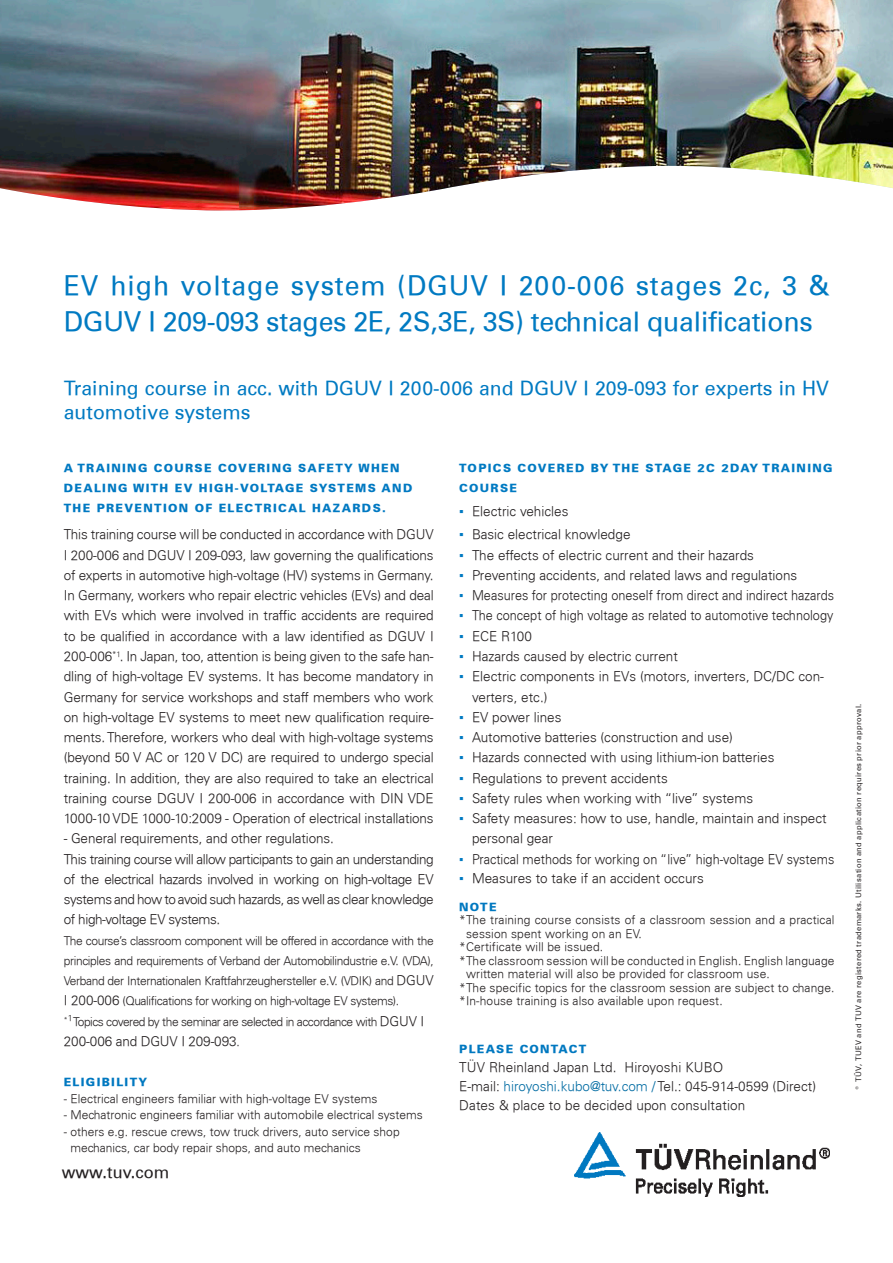
<style>
.page{position:relative;width:893px;height:1263px;background:#fff}
.page>*{position:absolute;margin:0;border:0;box-sizing:border-box;transform-origin:0 0}
.Header_line{font:27px/36px "Univers";letter-spacing:-.01em;color:#007ac2}
.Header_line-2{font:19.5px/24px "Univers";color:#007ac2}
.t1{font:16.5px "Univers";color:#231f20}
._04_Copyheadline{font:300 13.5px/20.2px "Univers";color:#231f20}
._04_Copyheadline-2{font:300 13.5px "Univers";color:#231f20;scale:.94 1}
._03_Copy{font:300 13.5px "Univers";letter-spacing:-.01em;color:#231f20}
._03_Copy-2{font:300 12px/20.2px "Univers";color:#231f20}
._03_Copy-3{font:300 12px "Univers";letter-spacing:-.04em;color:#231f20}
._04_Copyheadline-3{font:900 11.25px/20.2px "Univers";letter-spacing:.12em;color:#0079c2}
.t2{font:900 11.25px/20.2px "Univers";letter-spacing:.12em;color:#007ac2}
._03_Copy-4{font:900 11.25px "Univers";letter-spacing:.12em;color:#0078c0}
._04_Copyheadline-4{font:900 11.25px "Univers";color:#0078c0}
._10_Trademark_Protec{font:7.5px "Univers";letter-spacing:.05em;color:#231f20}
.s1{font-size:13.5px}
.s2{font-size:12px}
.s3{font-family:"Arial";font-weight:400;color:#007ac2}
.s4{color:#026ca3}
</style>
<div class="page">
<img style="left:574px;top:1133px;width:255px;height:63px">
<img style="left:0;top:0;width:893px;height:210px">
<p class="Header_line" style="left:64px;top:267px;width:767px">EV high voltage system (DGUV I 200-006 stages 2c, 3 &amp;<br>DGUV I 209-093 stages 2E, 2S,3E, 3S) technical qualifications</p>
<p class="Header_line-2" style="left:64px;top:376px;width:767px">Training course in acc. with DGUV I 200-006 and DGUV I 209-093 for experts in HV automotive systems</p>
<p class="_04_Copyheadline-3" style="left:64px;top:458px;width:350px">A TRAINING COURSE COVERING SAFETY WHEN<br>DEALING WITH EV HIGH-VOLTAGE SYSTEMS AND<br>THE PREVENTION OF ELECTRICAL HAZARDS.</p>
<p class="_04_Copyheadline" style="left:64px;top:525px;width:371px;text-align:justify">This training course will be conducted in accordance with DGUV I 200-006 and DGUV I 209-093, law governing the qualifications of experts in automotive high-voltage (HV) systems in Germany.<br>In Germany, workers who repair electric vehicles (EVs) and deal with EVs which were involved in traffic accidents are required to be qualified in accordance with a law identified as DGUV I 200-006<sup>*1</sup>. In Japan, too, attention is being given to the safe han&shy;dling of high-voltage EV systems. It has become mandatory in Germany for service workshops and staff members who work on high-voltage EV systems to meet new qualification require&shy;ments. Therefore, workers who deal with high-voltage systems (beyond 50 V AC or 120 V DC) are required to undergo special training. In addition, they are also required to take an electrical training course DGUV I 200-006 in accordance with DIN VDE 1000-10 VDE 1000-10:2009 - Operation of electrical installations</p>
<p class="_04_Copyheadline" style="left:64px;top:828px;width:272px">- General requirements, and other regulations.</p>
<p class="_04_Copyheadline" style="left:64px;top:849px;width:371px;text-align:justify">This training course will allow participants to gain an understanding of the electrical hazards involved in working on high-voltage EV systems and how to avoid such hazards, as well as clear knowledge of high-voltage EV systems.</p>
<p class="_03_Copy-2" style="left:64px;top:930px;width:371px;text-align:justify">The course’s classroom component will be offered in accordance with the principles and requirements of Verband der Automobilindustrie e.V. (VDA), Verband der Internationalen Kraftfahrzeughersteller e.V. (VDIK) and <span class="s1">DGUV I 200-006</span> (Qualifications for working on high-voltage EV systems).</p>
<p class="_03_Copy-3" style="left:64px;top:1014px;width:362px"><sup>*</sup><sup>1</sup>Topics covered by the seminar are selected in accordance with <span class="s1">DGUV I</span></p>
<p class="_03_Copy" style="left:64px;top:1033px;width:177px">200-006 and DGUV I 209-093<span class="s2">.</span></p>
<p class="_03_Copy-4" style="left:64px;top:1075px;width:85px">ELIGIBILITY</p>
<p class="_03_Copy-2" style="left:64px;top:1088px;width:315px">- Electrical engineers familiar with high-voltage EV systems</p>
<p class="_03_Copy-2" style="left:64px;top:1105px;width:360px">- Mechatronic engineers familiar with automobile electrical systems</p>
<p class="_03_Copy-2" style="left:70px;top:1123px;width:331px;line-height:16.5px;text-indent:-7px">- others e.g. rescue crews, tow truck drivers, auto service shop mechanics, car body repair shops, and auto mechanics</p>
<p class="t1" style="left:62px;top:1162px;width:109px">www.tuv.com</p>
<p class="t2" style="left:459px;top:458px;width:375px">TOPICS COVERED BY THE STAGE 2C 2DAY TRAINING<br>COURSE</p>
<p class="_04_Copyheadline" style="left:459px;top:501px;width:111px"><span class="s3">▪</span> Electric vehicles</p>
<p class="_04_Copyheadline" style="left:459px;top:525px;width:173px"><span class="s3">▪</span> Basic electrical knowledge</p>
<p class="_04_Copyheadline" style="left:459px;top:545px;width:296px"><span class="s3">▪</span> The effects of electric current and their hazards</p>
<p class="_04_Copyheadline" style="left:459px;top:565px;width:340px"><span class="s3">▪</span> Preventing accidents, and related laws and regulations</p>
<p class="_04_Copyheadline-2" style="left:459px;top:587px;width:400px"><span class="s3">▪</span> Measures for protecting oneself from direct and indirect hazards</p>
<p class="_04_Copyheadline-2" style="left:459px;top:607px;width:399px"><span class="s3">▪</span> The concept of high voltage as related to automotive technology</p>
<p class="_04_Copyheadline" style="left:459px;top:626px;width:74px"><span class="s3">▪</span> ECE R100</p>
<p class="_04_Copyheadline" style="left:459px;top:646px;width:220px"><span class="s3">▪</span> Hazards caused by electric current</p>
<p class="_04_Copyheadline" style="left:472px;top:666px;width:354px;text-indent:-13px"><span class="s3">▪</span> Electric components in EVs (motors, inverters, DC/DC con&shy;verters, etc.)</p>
<p class="_04_Copyheadline" style="left:459px;top:707px;width:104px"><span class="s3">▪</span> EV power lines</p>
<p class="_04_Copyheadline" style="left:459px;top:727px;width:275px"><span class="s3">▪</span> Automotive batteries (construction and use)</p>
<p class="_04_Copyheadline" style="left:459px;top:747px;width:317px"><span class="s3">▪</span> Hazards connected with using lithium-ion batteries</p>
<p class="_04_Copyheadline" style="left:459px;top:768px;width:210px"><span class="s3">▪</span> Regulations to prevent accidents</p>
<p class="_04_Copyheadline" style="left:459px;top:788px;width:295px"><span class="s3">▪</span> Safety rules when working with “live” systems</p>
<p class="_04_Copyheadline" style="left:472px;top:808px;width:356px;text-indent:-13px"><span class="s3">▪</span> Safety measures: how to use, handle, maintain and inspect personal gear</p>
<p class="_04_Copyheadline-2" style="left:459px;top:850px;width:401px"><span class="s3">▪</span> Practical methods for working on “live” high-voltage EV systems</p>
<p class="_04_Copyheadline" style="left:459px;top:868px;width:246px"><span class="s3">▪</span> Measures to take if an accident occurs</p>
<p class="_04_Copyheadline-4" style="left:459px;top:900px;width:39px">NOTE</p>
<p class="_03_Copy-2" style="left:466px;top:913px;width:370px;line-height:13.5px;text-indent:-7px">*The training course consists of a classroom session and a practical session spent working on an EV.</p>
<p class="_03_Copy-2" style="left:459px;top:937px;width:145px">*Certificate will be issued.</p>
<p class="_03_Copy-2" style="left:466px;top:954px;width:370px;line-height:13.5px;text-indent:-7px">*The classroom session will be conducted in English. English language written material will also be provided for classroom use.</p>
<p class="_03_Copy-2" style="left:459px;top:977px;width:377px">*The specific topics for the classroom session are subject to change.</p>
<p class="_03_Copy-2" style="left:459px;top:991px;width:265px">*In-house training is also available upon request.</p>
<p class="_03_Copy-4" style="left:459px;top:1041px;width:129px">PLEASE CONTACT</p>
<p class="_04_Copyheadline" style="left:459px;top:1057px;width:266px">TÜV Rheinland Japan Ltd. Hiroyoshi KUBO</p>
<p class="_04_Copyheadline" style="left:459px;top:1076px;width:358px">E-mail: <span class="s4">hiroyoshi.kubo@tuv.com /</span> Tel.: 045-914-0599 (Direct)</p>
<p class="_04_Copyheadline" style="left:459px;top:1095px;width:288px">Dates &amp; place to be decided upon consultation</p>
<p class="_10_Trademark_Protec" style="left:854px;top:1090px;width:388px;rotate:-90deg">® TÜV, TUEV and TUV are registered trademarks. Utilisation and application requires prior approval.</p>
</div>
